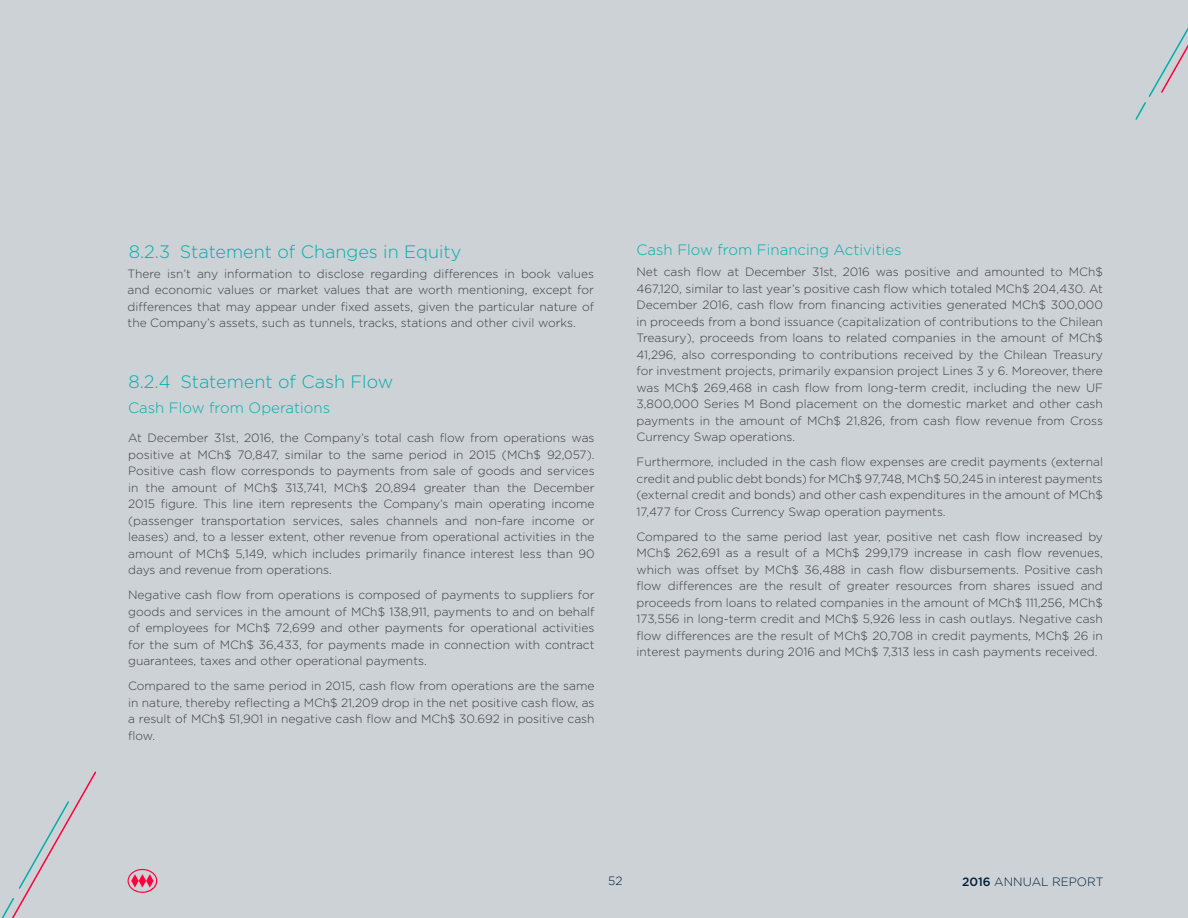
<style>
.page{position:relative;width:1188px;height:918px;background:#ccd2d6}
.page>*{position:absolute;margin:0;border:0;box-sizing:border-box;transform-origin:0 0}
.t1{font:300 18px "Gotham";color:#00afaa}
.t2{font:300 15px "Gotham";color:#00afaa}
.t3{font:300 12px/16.5px "Gotham";color:#3e3d40;text-align:justify}
.t4{font:300 12px "Gotham";color:#001d36}
.s1{font-weight:500}
</style>
<div class="page">
<svg style="left:128px;top:869px;width:29px;height:24px"></svg>
<svg style="left:1135px;top:27px;width:53px;height:93px"></svg>
<svg style="left:1px;top:771px;width:95px;height:147px"></svg>
<h1 class="t1" style="left:129px;top:242px;width:334px">8.2.3 Statement of Changes in Equity</h1>
<p class="t3" style="left:128px;top:265px;width:468px">There isn’t any information to disclose regarding differences in book values and economic values or market values that are worth mentioning, except for differences that may appear under fixed assets, given the particular nature of the Company’s assets, such as tunnels, tracks, stations and other civil works.</p>
<h1 class="t1" style="left:128px;top:371px;width:266px">8.2.4 Statement of Cash Flow</h1>
<p class="t2" style="left:128px;top:399px;width:204px">Cash Flow from Operations</p>
<p class="t3" style="left:128px;top:430px;width:468px">At December 31st, 2016, the Company’s total cash flow from operations was positive at MCh$ 70,847, similar to the same period in 2015 (MCh$ 92,057).<br>Positive cash flow corresponds to payments from sale of goods and services in the amount of MCh$ 313,741, MCh$ 20,894 greater than the December 2015 figure. This line item represents the Company’s main operating income (passenger transportation services, sales channels and non-fare income or leases) and, to a lesser extent, other revenue from operational activities in the amount of MCh$ 5,149, which includes primarily finance interest less than 90 days and revenue from operations.</p>
<p class="t3" style="left:128px;top:587px;width:468px">Negative cash flow from operations is composed of payments to suppliers for goods and services in the amount of MCh$ 138,911, payments to and on behalf of employees for MCh$ 72,699 and other payments for operational activities for the sum of MCh$ 36,433, for payments made in connection with contract guarantees, taxes and other operational payments.</p>
<p class="t3" style="left:128px;top:678px;width:468px">Compared to the same period in 2015, cash flow from operations are the same in nature, thereby reflecting a MCh$ 21,209 drop in the net positive cash flow, as a result of MCh$ 51,901 in negative cash flow and MCh$ 30.692 in positive cash flow.</p>
<p class="t2" style="left:637px;top:242px;width:267px">Cash Flow from Financing Activities</p>
<p class="t3" style="left:637px;top:264px;width:468px">Net cash flow at December 31st, 2016 was positive and amounted to MCh$ 467,120, similar to last year’s positive cash flow which totaled MCh$ 204,430. At December 2016, cash flow from financing activities generated MCh$ 300,000 in proceeds from a bond issuance (capitalization of contributions to the Chilean Treasury), proceeds from loans to related companies in the amount of MCh$ 41,296, also corresponding to contributions received by the Chilean Treasury for investment projects, primarily expansion project Lines 3 y 6. Moreover, there was MCh$ 269,468 in cash flow from long-term credit, including the new UF 3,800,000 Series M Bond placement on the domestic market and other cash payments in the amount of MCh$ 21,826, from cash flow revenue from Cross Currency Swap operations.</p>
<p class="t3" style="left:637px;top:454px;width:468px">Furthermore, included in the cash flow expenses are credit payments (external credit and public debt bonds) for MCh$ 97,748, MCh$ 50,245 in interest payments (external credit and bonds) and other cash expenditures in the amount of MCh$ 17,477 for Cross Currency Swap operation payments.</p>
<p class="t3" style="left:637px;top:528px;width:468px">Compared to the same period last year, positive net cash flow increased by MCh$ 262,691 as a result of a MCh$ 299,179 increase in cash flow revenues, which was offset by MCh$ 36,488 in cash flow disbursements. Positive cash flow differences are the result of greater resources from shares issued and proceeds from loans to related companies in the amount of MCh$ 111,256, MCh$ 173,556 in long-term credit and MCh$ 5,926 less in cash outlays. Negative cash flow differences are the result of MCh$ 20,708 in credit payments, MCh$ 26 in interest payments during 2016 and MCh$ 7,313 less in cash payments received.</p>
<p class="t4" style="left:608px;top:874px;width:16px">52</p>
<p class="t4" style="left:962px;top:875px;width:143px"><span class="s1">2016</span> ANNUAL REPORT</p>
</div>
